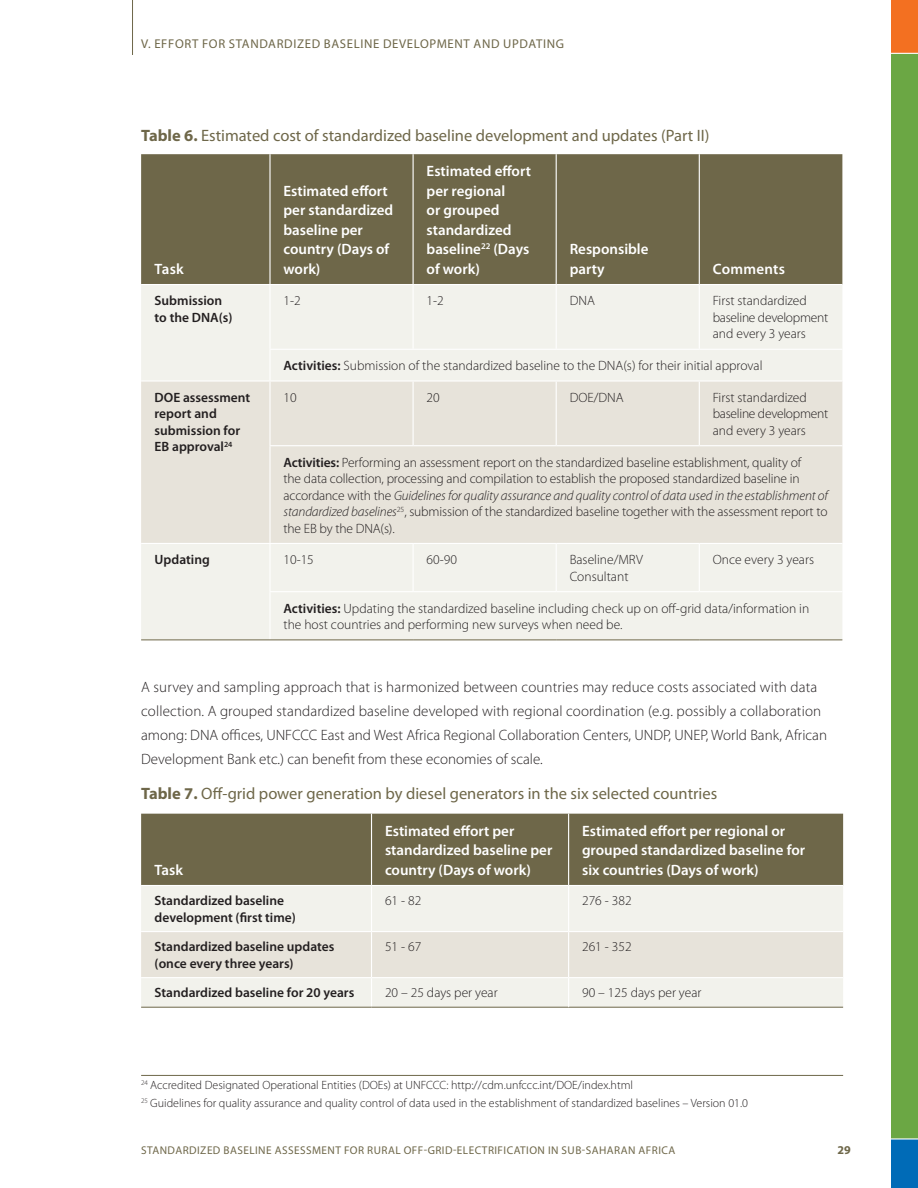
<style>
.page{position:relative;width:918px;height:1188px;background:#fff}
.page>*{position:absolute;margin:0;border:0;box-sizing:border-box;transform-origin:0 0}
.t1{font:16.5px "Myriad Pro";color:#6e6749}
.t2{font:300 15px/24px "Myriad Pro";letter-spacing:.01em;color:#231f20}
.t3{font:600 15px/19.5px "Myriad Pro";color:#fff}
.t4{font:300 13.5px/16.5px "Myriad Pro";letter-spacing:-.005em;color:#231f20}
.t5{font:600 13.5px/16.5px "Myriad Pro";color:#231f20}
.t6{font:12.75px "Myriad Pro";letter-spacing:.05em;color:#6e6749}
.t7{font:300 12px/17.7px "Myriad Pro";color:#231f20}
.t8{font:700 12px "Myriad Pro";color:#6e6749}
.t9{font:11.25px "Myriad Pro";letter-spacing:.04em;color:#6e6749}
.s1{font-weight:700}
.s2{font-weight:600}
.s3{font-style:italic}
</style>
<div class="page">
<div style="left:891px;top:53px;width:27px;height:1087px;background:#6ba744"></div>
<hr style="left:141px;top:1075px;width:702px;height:1px;background:#6e6749">
<div style="left:141px;top:154px;width:701px;height:130px;background:#6e6749"></div>
<div style="left:141px;top:285px;width:701px;height:355px;background:#f2f2ec"></div>
<div style="left:141px;top:382px;width:701px;height:161px;background:#e7e3da"></div>
<hr style="left:269px;top:349px;width:144px;height:1px;background:#fff">
<hr style="left:413px;top:349px;width:143px;height:1px;background:#fff">
<hr style="left:556px;top:349px;width:143px;height:1px;background:#fff">
<hr style="left:699px;top:349px;width:143px;height:1px;background:#fff">
<hr style="left:141px;top:380px;width:129px;height:2px;background:#fff">
<hr style="left:270px;top:380px;width:143px;height:2px;background:#fff">
<hr style="left:413px;top:380px;width:143px;height:2px;background:#fff">
<hr style="left:556px;top:380px;width:143px;height:2px;background:#fff">
<hr style="left:699px;top:380px;width:143px;height:2px;background:#fff">
<hr style="left:269px;top:445px;width:144px;height:1px;background:#fff">
<hr style="left:413px;top:445px;width:143px;height:1px;background:#fff">
<hr style="left:556px;top:445px;width:143px;height:1px;background:#fff">
<hr style="left:699px;top:445px;width:143px;height:1px;background:#fff">
<hr style="left:270px;top:543px;width:143px;height:1px;background:#fff">
<hr style="left:413px;top:543px;width:143px;height:1px;background:#fff">
<hr style="left:556px;top:543px;width:143px;height:1px;background:#fff">
<hr style="left:699px;top:543px;width:143px;height:1px;background:#fff">
<hr style="left:269px;top:591px;width:144px;height:1px;background:#fff">
<hr style="left:413px;top:591px;width:143px;height:1px;background:#fff">
<hr style="left:556px;top:591px;width:143px;height:1px;background:#fff">
<hr style="left:699px;top:591px;width:143px;height:1px;background:#fff">
<hr style="left:269px;top:154px;width:2px;height:130px;background:#fff">
<hr style="left:413px;top:154px;width:1px;height:130px;background:#fff">
<hr style="left:556px;top:154px;width:1px;height:130px;background:#fff">
<hr style="left:699px;top:154px;width:1px;height:130px;background:#fff">
<hr style="left:269px;top:285px;width:2px;height:64px;background:#fff">
<hr style="left:413px;top:285px;width:1px;height:64px;background:#fff">
<hr style="left:556px;top:285px;width:1px;height:64px;background:#fff">
<hr style="left:699px;top:285px;width:1px;height:64px;background:#fff">
<hr style="left:269px;top:350px;width:2px;height:30px;background:#fff">
<hr style="left:269px;top:382px;width:2px;height:63px;background:#fff">
<hr style="left:413px;top:382px;width:1px;height:63px;background:#fff">
<hr style="left:556px;top:382px;width:1px;height:63px;background:#fff">
<hr style="left:699px;top:382px;width:1px;height:63px;background:#fff">
<hr style="left:269px;top:446px;width:2px;height:97px;background:#fff">
<hr style="left:269px;top:544px;width:2px;height:47px;background:#fff">
<hr style="left:413px;top:544px;width:1px;height:47px;background:#fff">
<hr style="left:556px;top:544px;width:1px;height:47px;background:#fff">
<hr style="left:699px;top:544px;width:1px;height:47px;background:#fff">
<hr style="left:269px;top:592px;width:2px;height:48px;background:#fff">
<hr style="left:141px;top:543px;width:129px;height:1px;background:#fff">
<hr style="left:141px;top:640px;width:129px;height:1px;background:#6e6749">
<hr style="left:270px;top:640px;width:143px;height:1px;background:#6e6749">
<hr style="left:413px;top:640px;width:143px;height:1px;background:#6e6749">
<hr style="left:556px;top:640px;width:143px;height:1px;background:#6e6749">
<hr style="left:699px;top:640px;width:143px;height:1px;background:#6e6749">
<div style="left:141px;top:814px;width:702px;height:71px;background:#6e6749"></div>
<div style="left:141px;top:886px;width:702px;height:45px;background:#f2f2ec"></div>
<hr style="left:371px;top:814px;width:1px;height:71px;background:#fff">
<hr style="left:371px;top:886px;width:1px;height:45px;background:#fff">
<hr style="left:141px;top:1007px;width:231px;height:1px;background:#6e6749">
<hr style="left:372px;top:1007px;width:197px;height:1px;background:#6e6749">
<hr style="left:569px;top:1007px;width:274px;height:1px;background:#6e6749">
<hr style="left:568px;top:814px;width:1px;height:71px;background:#fff">
<hr style="left:568px;top:886px;width:1px;height:45px;background:#fff">
<svg style="left:141px;top:932px;width:702px;height:75px;background:#ebe8e0"></svg>
<hr style="left:132px;top:0;width:1px;height:55px;background:#6e6749">
<p class="t6" style="left:141px;top:36px;width:29px">V. Effort</p>
<p class="t6" style="left:202px;top:36px;width:9px">for</p>
<p class="t6" style="left:229px;top:36px;width:16px">Standardi</p>
<p class="t6" style="left:297px;top:36px;width:71px">zed Baseline</p>
<p class="t6" style="left:383px;top:36px;width:47px">development</p>
<p class="t6" style="left:474px;top:36px;width:10px">and</p>
<p class="t6" style="left:503px;top:36px;width:9px">updating</p>
<p class="t1" style="left:141px;top:125px;width:570px"><span class="s1">Table 6.</span> Estimated cost of standardized baseline development and updates (Part II)</p>
<p class="t3" style="left:155px;top:259px;width:31px">Task</p>
<p class="t3" style="left:284px;top:181px;width:111px">Estimated effort per standardized baseline per country (Days of work)</p>
<p class="t3" style="left:427px;top:161px;width:106px">Estimated effort per regional<br>or grouped standardized baseline<sup>22</sup> (Days of work)</p>
<p class="t3" style="left:570px;top:239px;width:80px">Responsible party</p>
<p class="t3" style="left:713px;top:259px;width:74px">Comments</p>
<p class="t5" style="left:155px;top:292px;width:79px">Submission to the DNA(s)</p>
<p class="t4" style="left:283px;top:293px;width:19px">1-2</p>
<p class="t4" style="left:427px;top:293px;width:19px">1-2</p>
<p class="t4" style="left:570px;top:293px;width:27px">DNA</p>
<p class="t4" style="left:713px;top:293px;width:117px">First standardized baseline development and every 3 years</p>
<p class="t4" style="left:283px;top:357px;width:481px"><span class="s2">Activities:</span> Submission of the standardized baseline to the DNA(s) for their initial approval</p>
<p class="t5" style="left:155px;top:389px;width:97px">DOE assessment report and submission for<br>EB approval<sup>24</sup></p>
<p class="t4" style="left:284px;top:389px;width:15px">10</p>
<p class="t4" style="left:427px;top:389px;width:15px">20</p>
<p class="t4" style="left:570px;top:389px;width:56px">DOE/DNA</p>
<p class="t4" style="left:713px;top:389px;width:117px">First standardized baseline development and every 3 years</p>
<p class="t4" style="left:284px;top:454px;width:546px"><span class="s2">Activities:</span> Performing an assessment report on the standardized baseline establishment, quality of<br>the data collection, processing and compilation to establish the proposed standardized baseline in accordance with the <span class="s3">Guidelines for quality assurance and quality control of data used in the establishment of standardized baselines</span><sup>25</sup>, submission of the standardized baseline together with the assessment report to the EB by the DNA(s).</p>
<p class="t5" style="left:155px;top:551px;width:57px">Updating</p>
<p class="t4" style="left:284px;top:551px;width:32px">10-15</p>
<p class="t4" style="left:427px;top:551px;width:32px">60-90</p>
<p class="t4" style="left:570px;top:551px;width:75px">Baseline/MRV<br>Consultant</p>
<p class="t4" style="left:713px;top:551px;width:103px">Once every 3 years</p>
<p class="t4" style="left:284px;top:600px;width:527px"><span class="s2">Activities:</span> Updating the standardized baseline including check up on off-grid data/information in the host countries and performing new surveys when need be.</p>
<p class="t2" style="left:141px;top:675px;width:688px">A survey and sampling approach that is harmonized between countries may reduce costs associated with data collection. A grouped standardized baseline developed with regional coordination (e.g. possibly a collaboration among: DNA offices, UNFCCC East and West Africa Regional Collaboration Centers, UNDP, UNEP, World Bank, African Development Bank etc.) can benefit from these economies of scale.</p>
<p class="t1" style="left:141px;top:783px;width:578px"><span class="s1">Table 7.</span> Off-grid power generation by diesel generators in the six selected countries</p>
<p class="t3" style="left:155px;top:860px;width:30px">Task</p>
<p class="t3" style="left:385px;top:821px;width:169px">Estimated effort per standardized baseline per country (Days of work)</p>
<p class="t3" style="left:582px;top:821px;width:225px">Estimated effort per regional or grouped standardized baseline for six countries (Days of work)</p>
<p class="t5" style="left:155px;top:892px;width:143px">Standardized baseline development (first time)</p>
<p class="t4" style="left:385px;top:892px;width:38px">61 - 82</p>
<p class="t4" style="left:582px;top:892px;width:51px">276 - 382</p>
<p class="t5" style="left:155px;top:938px;width:181px">Standardized baseline updates (once every three years)</p>
<p class="t4" style="left:385px;top:939px;width:38px">51 - 67</p>
<p class="t4" style="left:582px;top:939px;width:51px">261 - 352</p>
<p class="t5" style="left:155px;top:984px;width:201px">Standardized baseline for 20 years</p>
<p class="t4" style="left:385px;top:985px;width:114px">20 – 25 days per year</p>
<p class="t4" style="left:582px;top:985px;width:121px">90 – 125 days per year</p>
<p class="t7" style="left:141px;top:1076px;width:608px"><sup>24</sup> Accredited Designated Operational Entities (DOEs) at UNFCCC: http://cdm.unfccc.int/DOE/index.html<br><sup>25</sup> Guidelines for quality assurance and quality control of data used in the establishment of standardized baselines – Version 01.0</p>
<p class="t9" style="left:141px;top:1144px;width:536px">Standardized Baseline Assessment for Rural Off-Grid-Electrification in Sub-Saharan Africa</p>
<p class="t8" style="left:837px;top:1142px;width:15px">29</p>
</div>
